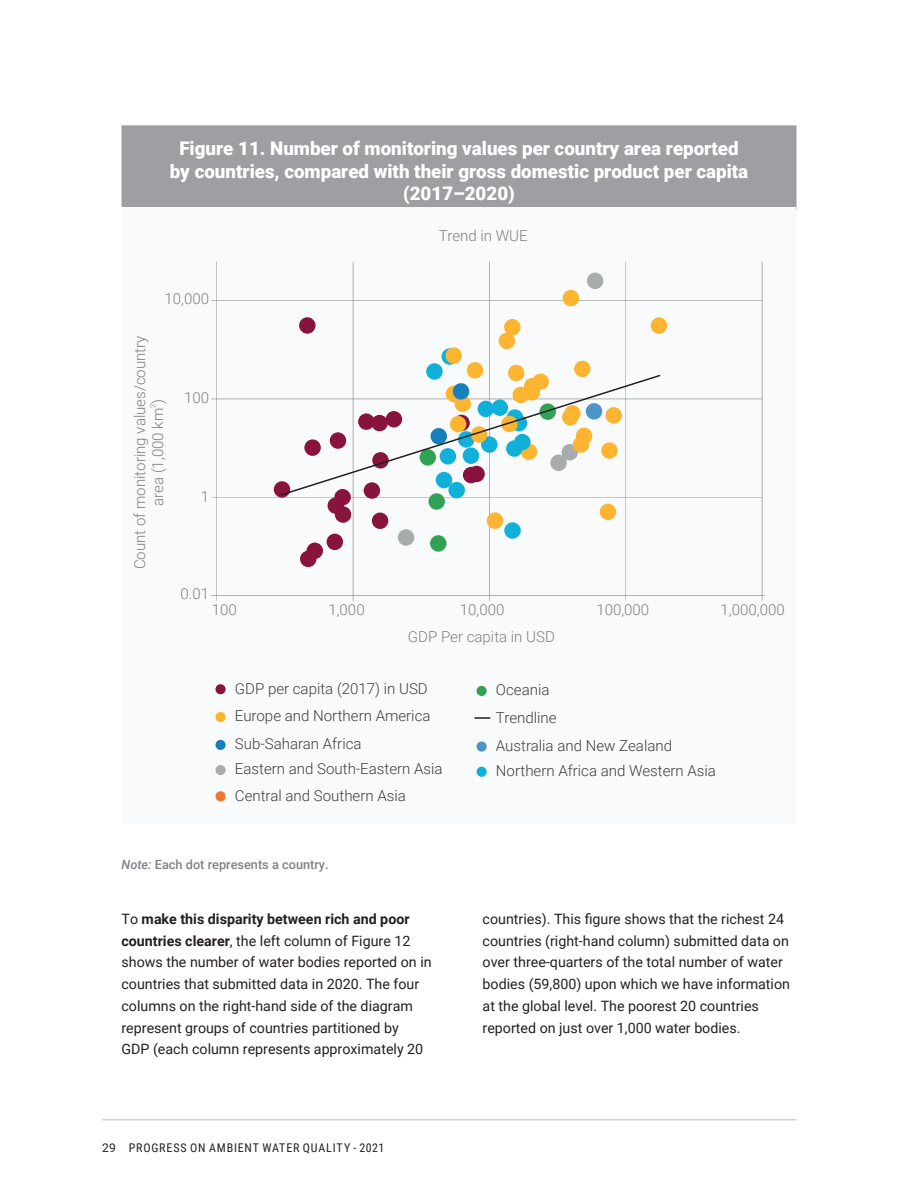
<style>
.page{position:relative;width:918px;height:1188px;background:#fff}
.page>*{position:absolute;margin:0;border:0;box-sizing:border-box;transform-origin:0 0}
.CHART_TABLE_H1_two_l{font:900 18.75px/22.5px "Roboto";color:#fff;text-align:center}
.t1{font:300 15px/27.8px "Roboto";color:#3e3e3f}
.t2{font:300 15px/18.1px "Roboto";color:#7c8181;text-align:center}
.Body_Light_Single_Co{font:14.25px/21.8px "Roboto";color:#231f20}
.CAP_below_image{font:500 12.75px "Roboto";color:#808285}
.FOOTER_verso{font:12px "Roboto Condensed";letter-spacing:.07em;color:#231f20}
.t3{font:300 7.5px "Roboto";color:#7c8181}
.s1{font-style:italic}
.s2{font-weight:700}
.s3{font-family:"Roboto"}
</style>
<div class="page">
<div style="left:122px;top:125px;width:674px;height:85px;background:#9d9fa2"></div>
<div style="left:122px;top:208px;width:674px;height:616px;background:#f9fafb"></div>
<hr style="left:211px;top:595px;width:554px;height:1px;background:#7c8181">
<hr style="left:217px;top:262px;width:1px;height:339px;background:#7c8181">
<hr style="left:353px;top:262px;width:1px;height:339px;background:#7c8181">
<hr style="left:211px;top:497px;width:551px;height:1px;background:#7c8181">
<hr style="left:211px;top:399px;width:551px;height:1px;background:#7c8181">
<hr style="left:211px;top:300px;width:551px;height:1px;background:#7c8181">
<hr style="left:489px;top:262px;width:1px;height:339px;background:#7c8181">
<hr style="left:626px;top:262px;width:1px;height:339px;background:#7c8181">
<hr style="left:762px;top:262px;width:1px;height:339px;background:#7c8181">
<div style="left:215px;top:684px;width:11px;height:10px;background:#88143d;border-radius:50%"></div>
<div style="left:215px;top:712px;width:11px;height:10px;background:#fcb431;border-radius:50%"></div>
<div style="left:215px;top:740px;width:11px;height:10px;background:#1480bd;border-radius:50%"></div>
<div style="left:215px;top:765px;width:11px;height:10px;background:#a9acac;border-radius:50%"></div>
<div style="left:215px;top:791px;width:11px;height:10px;background:#f37535;border-radius:50%"></div>
<div style="left:477px;top:686px;width:10px;height:10px;background:#30a254;border-radius:50%"></div>
<div style="left:477px;top:742px;width:10px;height:10px;background:#4c96c7;border-radius:50%"></div>
<div style="left:477px;top:767px;width:10px;height:10px;background:#10b0d8;border-radius:50%"></div>
<div style="left:300px;top:551px;width:16px;height:16px;background:#88143d;border-radius:50%"></div>
<div style="left:307px;top:543px;width:16px;height:16px;background:#88143d;border-radius:50%"></div>
<div style="left:327px;top:534px;width:16px;height:16px;background:#88143d;border-radius:50%"></div>
<div style="left:335px;top:506px;width:16px;height:17px;background:#88143d;border-radius:50%"></div>
<div style="left:328px;top:497px;width:16px;height:17px;background:#88143d;border-radius:50%"></div>
<div style="left:334px;top:489px;width:17px;height:16px;background:#88143d;border-radius:50%"></div>
<div style="left:274px;top:481px;width:16px;height:17px;background:#88143d;border-radius:50%"></div>
<div style="left:299px;top:317px;width:17px;height:17px;background:#88143d;border-radius:50%"></div>
<div style="left:372px;top:513px;width:16px;height:16px;background:#88143d;border-radius:50%"></div>
<div style="left:487px;top:512px;width:16px;height:17px;background:#fcb431;border-radius:50%"></div>
<div style="left:430px;top:535px;width:17px;height:17px;background:#30a254;border-radius:50%"></div>
<div style="left:428px;top:493px;width:17px;height:17px;background:#30a254;border-radius:50%"></div>
<div style="left:600px;top:504px;width:16px;height:16px;background:#fcb431;border-radius:50%"></div>
<div style="left:587px;top:273px;width:16px;height:16px;background:#a9acac;border-radius:50%"></div>
<div style="left:398px;top:529px;width:16px;height:17px;background:#a9acac;border-radius:50%"></div>
<div style="left:504px;top:522px;width:17px;height:17px;background:#10b0d8;border-radius:50%"></div>
<div style="left:448px;top:482px;width:17px;height:16px;background:#10b0d8;border-radius:50%"></div>
<div style="left:442px;top:348px;width:16px;height:17px;background:#10b0d8;border-radius:50%"></div>
<div style="left:426px;top:363px;width:17px;height:17px;background:#10b0d8;border-radius:50%"></div>
<svg style="left:508px;top:364px;width:35px;height:10px"></svg>
<svg style="left:498px;top:319px;width:23px;height:31px"></svg>
<svg style="left:574px;top:360px;width:17px;height:14px"></svg>
<svg style="left:650px;top:317px;width:18px;height:17px"></svg>
<svg style="left:562px;top:289px;width:18px;height:18px"></svg>
<svg style="left:445px;top:347px;width:39px;height:27px"></svg>
<svg style="left:364px;top:482px;width:16px;height:17px"></svg>
<svg style="left:475px;top:717px;width:15px;height:2px"></svg>
<svg style="left:280px;top:374px;width:381px;height:123px"></svg>
<hr style="left:102px;top:1119px;width:695px;height:1px;background:#d1d2d4">
<p class="CHART_TABLE_H1_two_l" style="left:170px;top:136px;width:580px">Figure 11. Number of monitoring values per country area reported by countries, compared with their gross domestic product per capita (2017–2020)</p>
<p class="t2" style="left:439px;top:226px;width:90px">Trend in WUE</p>
<p class="t2" style="left:165px;top:289px;width:46px">10,000</p>
<p class="t2" style="left:130px;top:569px;width:235px;rotate:-90deg">Count of monitoring values/country area (1,000 km )</p>
<p class="t3" style="left:148px;top:408px;width:6px;rotate:-90deg">2</p>
<p class="t2" style="left:184px;top:388px;width:27px">100</p>
<p class="t2" style="left:201px;top:487px;width:10px">1</p>
<p class="t2" style="left:181px;top:584px;width:30px">0.01</p>
<p class="t2" style="left:212px;top:600px;width:27px">100</p>
<p class="t2" style="left:328px;top:600px;width:38px">1,000</p>
<p class="t2" style="left:460px;top:600px;width:46px">10,000</p>
<p class="t2" style="left:596px;top:600px;width:54px">100,000</p>
<p class="t2" style="left:721px;top:600px;width:66px">1,000,000</p>
<p class="t2" style="left:408px;top:627px;width:148px">GDP Per capita in USD</p>
<p class="t1" style="left:235px;top:674px;width:197px">GDP per capita (2017) in USD<br>Europe and Northern America<br>Sub-Saharan Africa</p>
<p class="t1" style="left:235px;top:755px;width:209px;line-height:26.2px">Eastern and South-Eastern Asia<br>Central and Southern Asia</p>
<p class="t1" style="left:496px;top:676px;width:178px">Oceania<br>Trendline<br>Australia and New Zealand</p>
<p class="t1" style="left:496px;top:756px;width:222px">Northern Africa and Western Asia</p>
<p class="CAP_below_image" style="left:122px;top:855px;width:209px"><span class="s1">Note:</span> Each dot represents a country.</p>
<p class="Body_Light_Single_Co" style="left:122px;top:908px;width:312px">To <span class="s2">make this disparity between rich and poor countries clearer</span>, the left column of Figure 12 shows the number of water bodies reported on in countries that submitted data in 2020. The four columns on the right-hand side of the diagram represent groups of countries partitioned by<br>GDP (each column represents approximately 20</p>
<p class="Body_Light_Single_Co" style="left:483px;top:908px;width:309px">countries). This figure shows that the richest 24 countries (right-hand column) submitted data on over three-quarters of the total number of water bodies (59,800) upon which we have information at the global level. The poorest 20 countries reported on just over 1,000 water bodies.</p>
<p class="FOOTER_verso" style="left:102px;top:1139px;width:284px"><span class="s3">29</span> PROGRESS ON AMBIENT WATER QUALITY - 2021</p>
</div>
